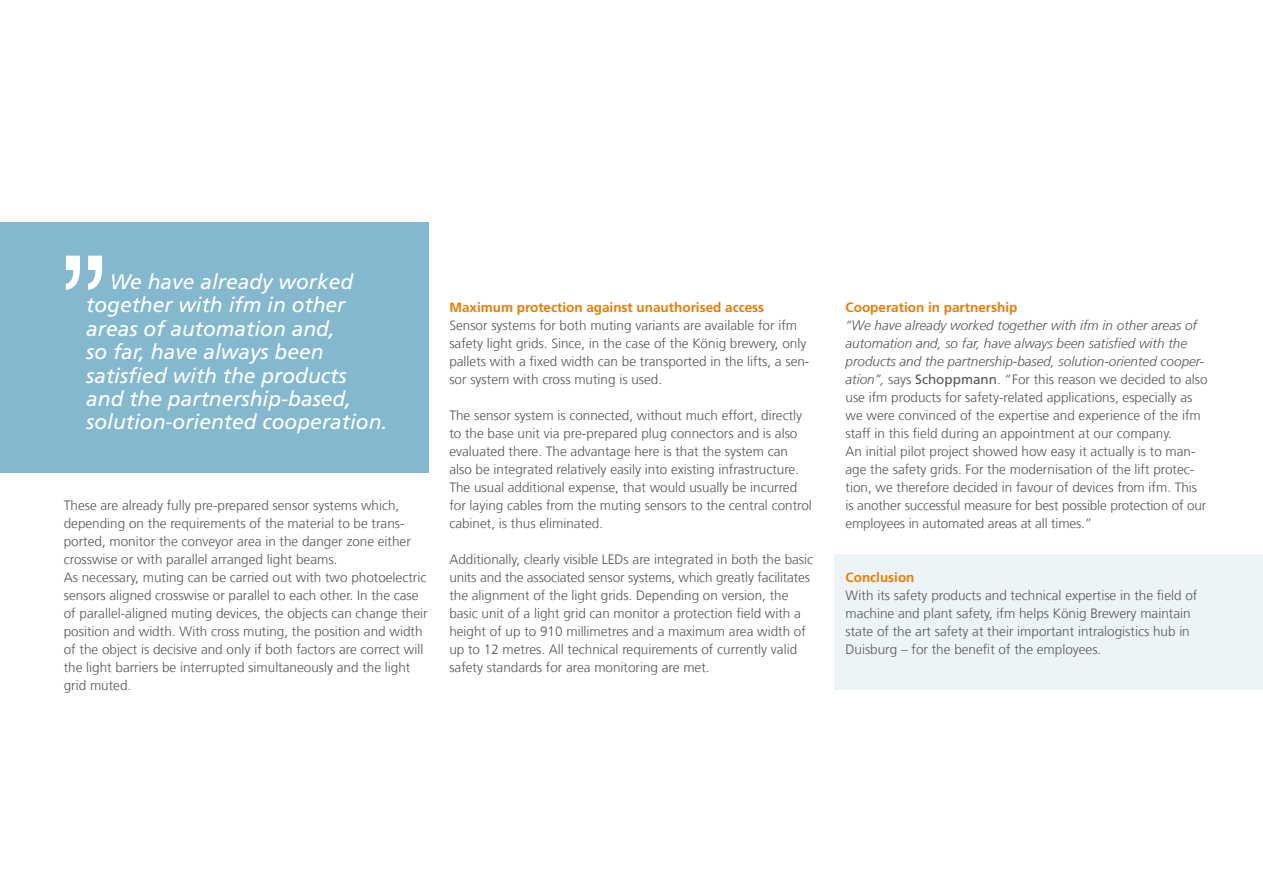
<style>
.page{position:relative;width:1263px;height:893px;background:#fff}
.page>*{position:absolute;margin:0;border:0;box-sizing:border-box;transform-origin:0 0}
.t1{font:135px "Helvetica";color:#fff}
.Zitat{font:italic 21px/23.4px "Frutiger LT Com";color:#fff}
.Fließtext_9pt_versch{font:300 13.5px/18px "Frutiger LT Com";color:#565656}
.Fließtext_9pt_headli{font:700 13.5px "Frutiger LT Com";color:#ef7c00}
.Fließtext_9pt_versch-2{font:700 13.5px "Frutiger LT Com";color:#ef7c00}
.s1{font-style:italic}
.s2{font-weight:400}
</style>
<div class="page">
<div style="left:835px;top:554px;width:428px;height:136px;background:#edf4f8"></div>
<div style="left:0;top:222px;width:428px;height:251px;background:#83b8ce"></div>
<p class="t1" style="left:61px;top:119px;width:46px">„</p>
<p class="Zitat" style="left:86px;top:270px;width:303px;text-indent:23px">We have already worked together with ifm in other areas of automation and,<br>so far, have always been satisfied with the products and the partnership-based, solution-oriented cooperation.</p>
<p class="Fließtext_9pt_versch" style="left:64px;top:496px;width:349px">These are already fully pre-prepared sensor systems which, depending on the requirements of the material to be trans&shy;ported, monitor the conveyor area in the danger zone either crosswise or with parallel arranged light beams.</p>
<p class="Fließtext_9pt_versch" style="left:64px;top:568px;width:365px">As necessary, muting can be carried out with two photoelectric sensors aligned crosswise or parallel to each other. In the case of parallel-aligned muting devices, the objects can change their position and width. With cross muting, the position and width of the object is decisive and only if both factors are correct will the light barriers be interrupted simultaneously and the light grid muted.</p>
<p class="Fließtext_9pt_headli" style="left:449px;top:299px;width:316px">Maximum protection against unauthorised access</p>
<p class="Fließtext_9pt_versch" style="left:449px;top:316px;width:362px">Sensor systems for both muting variants are available for ifm safety light grids. Since, in the case of the König brewery, only pallets with a fixed width can be transported in the lifts, a sen&shy;sor system with cross muting is used.</p>
<p class="Fließtext_9pt_versch" style="left:449px;top:406px;width:364px">The sensor system is connected, without much effort, directly to the base unit via pre-prepared plug connectors and is also evaluated there. The advantage here is that the system can also be integrated relatively easily into existing infrastructure.<br>The usual additional expense, that would usually be incurred for laying cables from the muting sensors to the central control cabinet, is thus eliminated.</p>
<p class="Fließtext_9pt_versch" style="left:449px;top:550px;width:365px">Additionally, clearly visible LEDs are integrated in both the basic units and the associated sensor systems, which greatly facilitates the alignment of the light grids. Depending on version, the basic unit of a light grid can monitor a protection field with a height of up to 910 millimetres and a maximum area width of up to 12 metres. All technical requirements of currently valid safety standards for area monitoring are met.</p>
<p class="Fließtext_9pt_headli" style="left:845px;top:299px;width:173px">Cooperation in partnership</p>
<p class="Fließtext_9pt_versch" style="left:845px;top:316px;width:364px"><span class="s1">“We have already worked together with ifm in other areas of automation and, so far, have always been satisfied with the products and the partnership-based, solution-oriented cooper&shy;ation”,</span> says <span class="s2">Schoppmann</span>. “For this reason we decided to also use ifm products for safety-related applications, especially as we were convinced of the expertise and experience of the ifm staff in this field during an appointment at our company.</p>
<p class="Fließtext_9pt_versch" style="left:845px;top:442px;width:362px">An initial pilot project showed how easy it actually is to man&shy;age the safety grids. For the modernisation of the lift protec&shy;tion, we therefore decided in favour of devices from ifm. This is another successful measure for best possible protection of our employees in automated areas at all times.”</p>
<p class="Fließtext_9pt_versch-2" style="left:845px;top:569px;width:70px">Conclusion</p>
<p class="Fließtext_9pt_versch" style="left:845px;top:586px;width:353px">With its safety products and technical expertise in the field of machine and plant safety, ifm helps König Brewery maintain state of the art safety at their important intralogistics hub in Duisburg – for the benefit of the employees.</p>
</div>
